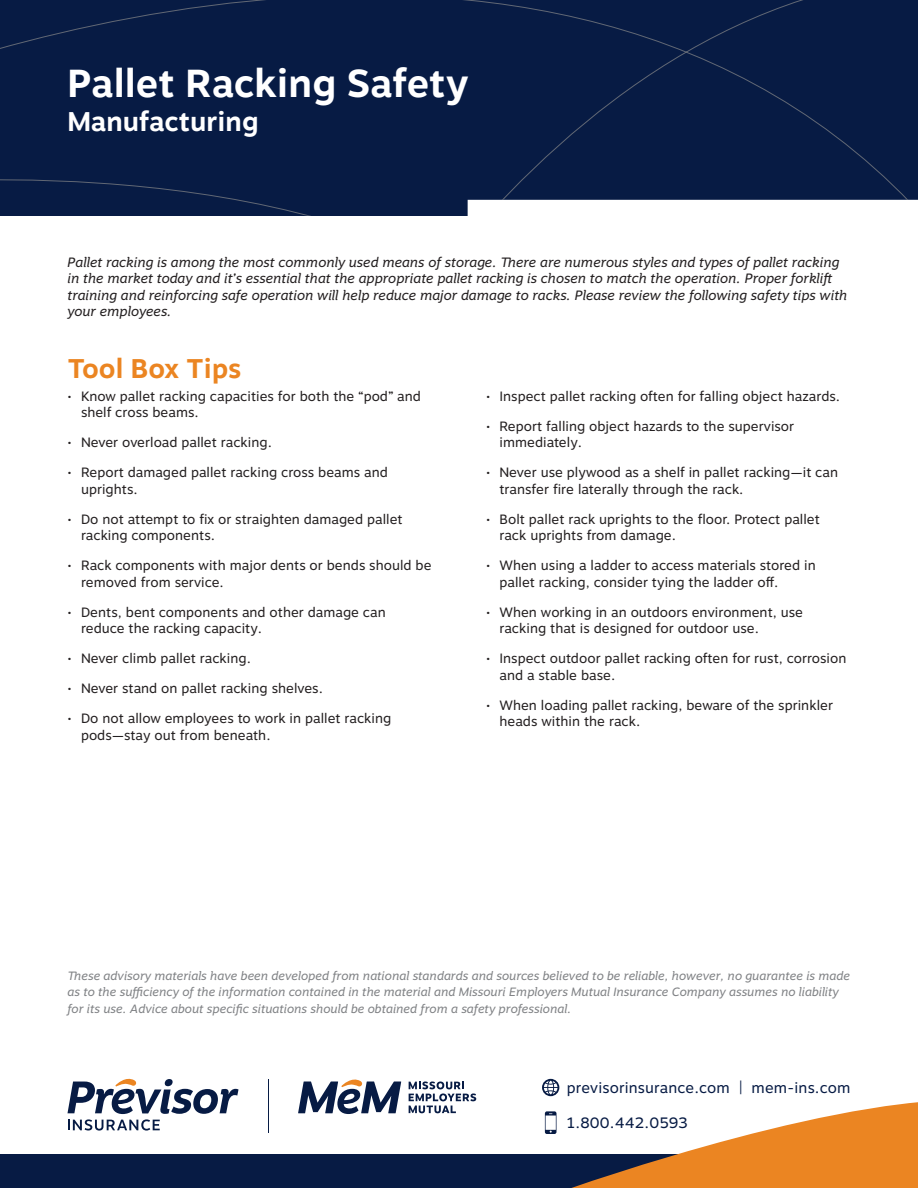
<style>
.page{position:relative;width:918px;height:1188px;background:#fff}
.page>*{position:absolute;margin:0;border:0;box-sizing:border-box;transform-origin:0 0}
.t1{font:700 39px "Motiva Sans";color:#fff}
.t2{font:700 27px "Motiva Sans";color:#fff}
.t3{font:700 27px "Motiva Sans";color:#eb8522}
.t4{font:15px "Motiva Sans";letter-spacing:.01em;color:#071b44}
.t5{font:13.5px/16.5px "Motiva Sans";color:#231f20}
.t6{font:italic 13.5px/16.5px "Motiva Sans";color:#231f20}
.t7{font:italic 12px/16.5px "Motiva Sans";color:#808285}
</style>
<div class="page">
<div style="left:0;top:0;width:918px;height:216px;background:#071b44"></div>
<div style="left:0;top:1154px;width:918px;height:34px;background:#071b44"></div>
<svg style="left:542px;top:1079px;width:376px;height:109px"></svg>
<svg style="left:68px;top:1079px;width:171px;height:52px"></svg>
<svg style="left:409px;top:1082px;width:67px;height:31px"></svg>
<svg style="left:298px;top:1079px;width:103px;height:35px"></svg>
<hr style="left:268px;top:1079px;width:1px;height:53px;background:#071b44">
<h1 class="t1" style="left:68px;top:54px;width:403px">Pallet Racking Safety</h1>
<h2 class="t2" style="left:68px;top:102px;width:193px">Manufacturing</h2>
<p class="t6" style="left:68px;top:254px;width:781px">Pallet racking is among the most commonly used means of storage. There are numerous styles and types of pallet racking in the market today and it’s essential that the appropriate pallet racking is chosen to match the operation. Proper forklift training and reinforcing safe operation will help reduce major damage to racks. Please review the following safety tips with your employees.</p>
<h2 class="t3" style="left:68px;top:348px;width:175px">Tool Box Tips</h2>
<p class="t5" style="left:81px;top:388px;width:342px;text-indent:-14px">• Know pallet racking capacities for both the “pod” and shelf cross beams.</p>
<p class="t5" style="left:68px;top:434px;width:206px">• Never overload pallet racking.</p>
<p class="t5" style="left:81px;top:464px;width:308px;text-indent:-14px">• Report damaged pallet racking cross beams and uprights.</p>
<p class="t5" style="left:81px;top:511px;width:323px;text-indent:-14px">• Do not attempt to fix or straighten damaged pallet racking components.</p>
<p class="t5" style="left:81px;top:557px;width:352px;text-indent:-14px">• Rack components with major dents or bends should be removed from service.</p>
<p class="t5" style="left:81px;top:604px;width:306px;text-indent:-14px">• Dents, bent components and other damage can reduce the racking capacity.</p>
<p class="t5" style="left:68px;top:650px;width:185px">• Never climb pallet racking.</p>
<p class="t5" style="left:68px;top:680px;width:257px">• Never stand on pallet racking shelves.</p>
<p class="t5" style="left:81px;top:710px;width:312px;text-indent:-14px">• Do not allow employees to work in pallet racking pods—stay out from beneath.</p>
<p class="t5" style="left:486px;top:388px;width:356px">• Inspect pallet racking often for falling object hazards.</p>
<p class="t5" style="left:500px;top:418px;width:296px;text-indent:-14px">• Report falling object hazards to the supervisor immediately.</p>
<p class="t5" style="left:500px;top:464px;width:340px;text-indent:-14px">• Never use plywood as a shelf in pallet racking—it can transfer fire laterally through the rack.</p>
<p class="t5" style="left:500px;top:511px;width:322px;text-indent:-14px">• Bolt pallet rack uprights to the floor. Protect pallet rack uprights from damage.</p>
<p class="t5" style="left:500px;top:557px;width:318px;text-indent:-14px">• When using a ladder to access materials stored in pallet racking, consider tying the ladder off.</p>
<p class="t5" style="left:500px;top:604px;width:305px;text-indent:-14px">• When working in an outdoors environment, use racking that is designed for outdoor use.</p>
<p class="t5" style="left:500px;top:650px;width:349px;text-indent:-14px">• Inspect outdoor pallet racking often for rust, corrosion and a stable base.</p>
<p class="t5" style="left:500px;top:697px;width:335px;text-indent:-14px">• When loading pallet racking, beware of the sprinkler heads within the rack.</p>
<p class="t7" style="left:68px;top:967px;width:784px">These advisory materials have been developed from national standards and sources believed to be reliable, however, no guarantee is made as to the sufficiency of the information contained in the material and Missouri Employers Mutual Insurance Company assumes no liability for its use. Advice about specific situations should be obtained from a safety professional.</p>
<p class="t4" style="left:567px;top:1076px;width:285px">previsorinsurance.com | mem-ins.com</p>
<p class="t4" style="left:567px;top:1111px;width:122px">1.800.442.0593</p>
</div>
